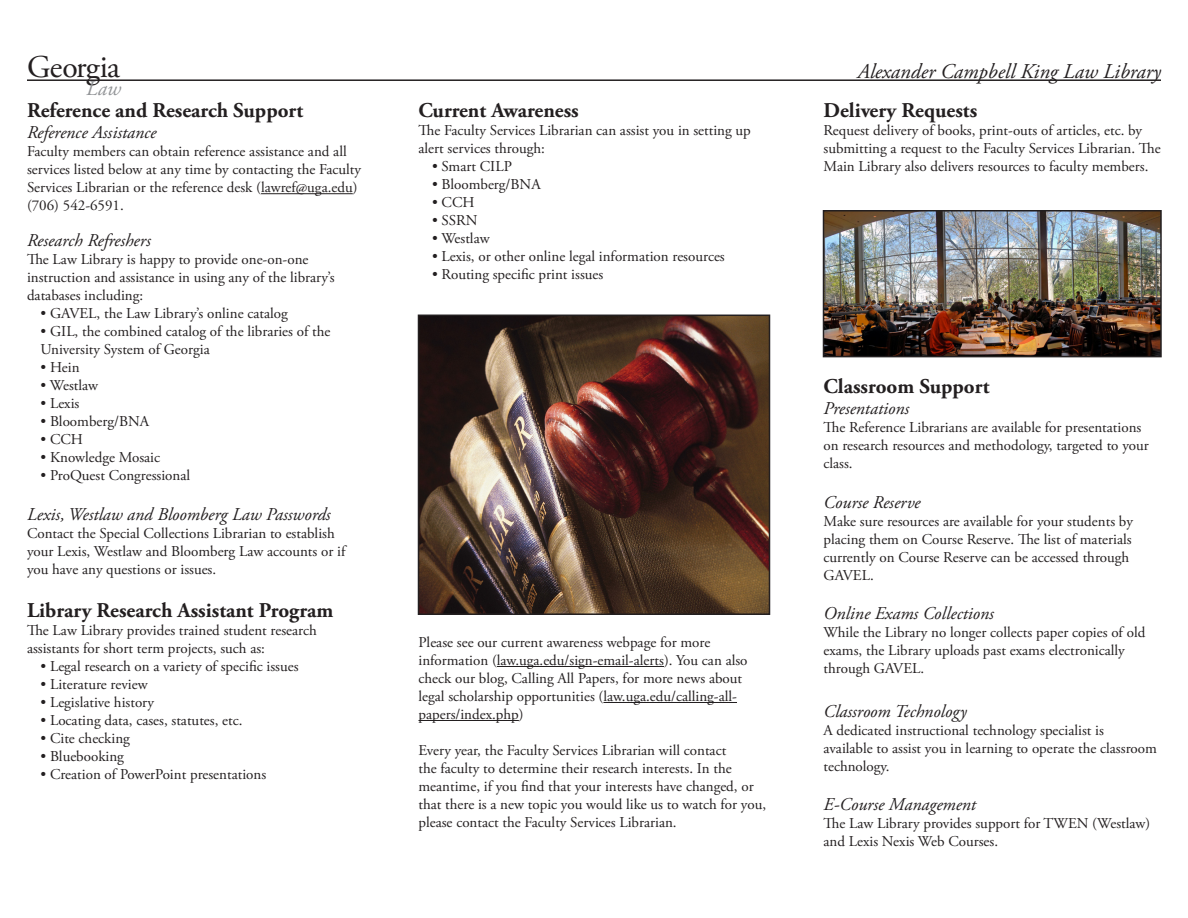
<style>
.page{position:relative;width:1188px;height:918px;background:#fff}
.page>*{position:absolute;margin:0;border:0;box-sizing:border-box;transform-origin:0 0}
.t1{font:31.65px "Adobe Garamond Pro";letter-spacing:-.025em;color:#231f20}
.t2{font:italic 21.15px "Adobe Garamond Pro";color:#939598}
.t3{font:700 21px "Adobe Garamond Pro";color:#231f20}
.t4{font:italic 21px "Adobe Garamond Pro";color:#231f20}
.t5{font:italic 18px "Adobe Garamond Pro";color:#231f20}
.t6{font:15px/18px "Adobe Garamond Pro";color:#231f20}
</style>
<div class="page">
<hr style="left:27px;top:79px;width:1134px;height:2px;background:#231f20">
<hr style="left:261px;top:193px;width:92px;height:1px;background:#231f20">
<img style="left:421px;top:318px;width:346px;height:294px">
<div style="left:418px;top:315px;width:352px;height:300px;border:2px solid #231f20"></div>
<img style="left:826px;top:213px;width:333px;height:141px">
<div style="left:823px;top:210px;width:339px;height:147px;border:2px solid #231f20"></div>
<hr style="left:497px;top:666px;width:167px;height:1px;background:#231f20">
<hr style="left:603px;top:702px;width:134px;height:1px;background:#231f20">
<hr style="left:418px;top:720px;width:101px;height:1px;background:#231f20">
<p class="t1" style="left:27px;top:48px;width:95px">Georgia</p>
<p class="t2" style="left:86px;top:76px;width:36px">Law</p>
<p class="t3" style="left:27px;top:98px;width:278px">Reference and Research Support</p>
<p class="t5" style="left:27px;top:122px;width:131px">Reference Assistance</p>
<p class="t6" style="left:27px;top:143px;width:336px">Faculty members can obtain reference assistance and all services listed below at any time by contacting the Faculty Services Librarian or the reference desk (lawref@uga.edu) (706) 542-6591.</p>
<p class="t5" style="left:27px;top:230px;width:125px">Research Refreshers</p>
<p class="t6" style="left:27px;top:251px;width:309px">The Law Library is happy to provide one-on-one instruction and assistance in using any of the library’s databases including:</p>
<p class="t6" style="left:40px;top:305px;width:249px">• GAVEL, the Law Library’s online catalog</p>
<p class="t6" style="left:40px;top:323px;width:292px">• GIL, the combined catalog of the libraries of the<br>University System of Georgia</p>
<p class="t6" style="left:40px;top:359px;width:41px">• Hein</p>
<p class="t6" style="left:40px;top:377px;width:59px">• Westlaw</p>
<p class="t6" style="left:40px;top:395px;width:40px">• Lexis</p>
<p class="t6" style="left:40px;top:413px;width:110px">• Bloomberg/BNA</p>
<p class="t6" style="left:40px;top:431px;width:44px">• CCH</p>
<p class="t6" style="left:40px;top:449px;width:121px">• Knowledge Mosaic</p>
<p class="t6" style="left:40px;top:467px;width:151px">• ProQuest Congressional</p>
<p class="t5" style="left:27px;top:503px;width:305px">Lexis, Westlaw and Bloomberg Law Passwords</p>
<p class="t6" style="left:27px;top:525px;width:320px">Contact the Special Collections Librarian to establish your Lexis, Westlaw and Bloomberg Law accounts or if you have any questions or issues.</p>
<p class="t3" style="left:27px;top:598px;width:308px">Library Research Assistant Program</p>
<p class="t6" style="left:27px;top:622px;width:291px">The Law Library provides trained student research assistants for short term projects, such as:</p>
<p class="t6" style="left:40px;top:658px;width:260px">• Legal research on a variety of specific issues</p>
<p class="t6" style="left:40px;top:676px;width:109px">• Literature review</p>
<p class="t6" style="left:40px;top:694px;width:115px">• Legislative history</p>
<p class="t6" style="left:40px;top:712px;width:204px">• Locating data, cases, statutes, etc.</p>
<p class="t6" style="left:40px;top:730px;width:91px">• Cite checking</p>
<p class="t6" style="left:40px;top:748px;width:85px">• Bluebooking</p>
<p class="t6" style="left:40px;top:766px;width:227px">• Creation of PowerPoint presentations</p>
<p class="t3" style="left:418px;top:98px;width:162px">Current Awareness</p>
<p class="t6" style="left:418px;top:121px;width:334px">The Faculty Services Librarian can assist you in setting up alert services through:</p>
<p class="t6" style="left:432px;top:157px;width:81px">• Smart CILP</p>
<p class="t6" style="left:432px;top:175px;width:110px">• Bloomberg/BNA</p>
<p class="t6" style="left:432px;top:193px;width:44px">• CCH</p>
<p class="t6" style="left:432px;top:211px;width:47px">• SSRN</p>
<p class="t6" style="left:432px;top:229px;width:59px">• Westlaw</p>
<p class="t6" style="left:432px;top:247px;width:294px">• Lexis, or other online legal information resources</p>
<p class="t6" style="left:432px;top:265px;width:173px">• Routing specific print issues</p>
<p class="t6" style="left:418px;top:634px;width:331px">Please see our current awareness webpage for more information (law.uga.edu/sign-email-alerts). You can also check our blog, Calling All Papers, for more news about legal scholarship opportunities (law.uga.edu/calling-all&shy;papers/index.php)</p>
<p class="t6" style="left:418px;top:742px;width:349px">Every year, the Faculty Services Librarian will contact<br>the faculty to determine their research interests. In the meantime, if you find that your interests have changed, or that there is a new topic you would like us to watch for you, please contact the Faculty Services Librarian.</p>
<p class="t4" style="left:858px;top:58px;width:305px">Alexander Campbell King Law Library</p>
<p class="t3" style="left:824px;top:98px;width:155px">Delivery Requests</p>
<p class="t6" style="left:824px;top:121px;width:339px">Request delivery of books, print-outs of articles, etc. by submitting a request to the Faculty Services Librarian. The<br>Main Library also delivers resources to faculty members.</p>
<p class="t3" style="left:824px;top:374px;width:168px">Classroom Support</p>
<p class="t5" style="left:824px;top:398px;width:87px">Presentations</p>
<p class="t6" style="left:824px;top:419px;width:327px">The Reference Librarians are available for presentations on research resources and methodology, targeted to your class.</p>
<p class="t5" style="left:824px;top:491px;width:98px">Course Reserve</p>
<p class="t6" style="left:824px;top:513px;width:311px">Make sure resources are available for your students by placing them on Course Reserve. The list of materials currently on Course Reserve can be accessed through GAVEL.</p>
<p class="t5" style="left:824px;top:603px;width:172px">Online Exams Collections</p>
<p class="t6" style="left:824px;top:624px;width:323px">While the Library no longer collects paper copies of old exams, the Library uploads past exams electronically through GAVEL.</p>
<p class="t5" style="left:824px;top:700px;width:145px">Classroom Technology</p>
<p class="t6" style="left:824px;top:721px;width:335px">A dedicated instructional technology specialist is available to assist you in learning to operate the classroom technology.</p>
<p class="t5" style="left:824px;top:794px;width:154px">E-Course Management</p>
<p class="t6" style="left:824px;top:815px;width:328px">The Law Library provides support for TWEN (Westlaw) and Lexis Nexis Web Courses.</p>
</div>
